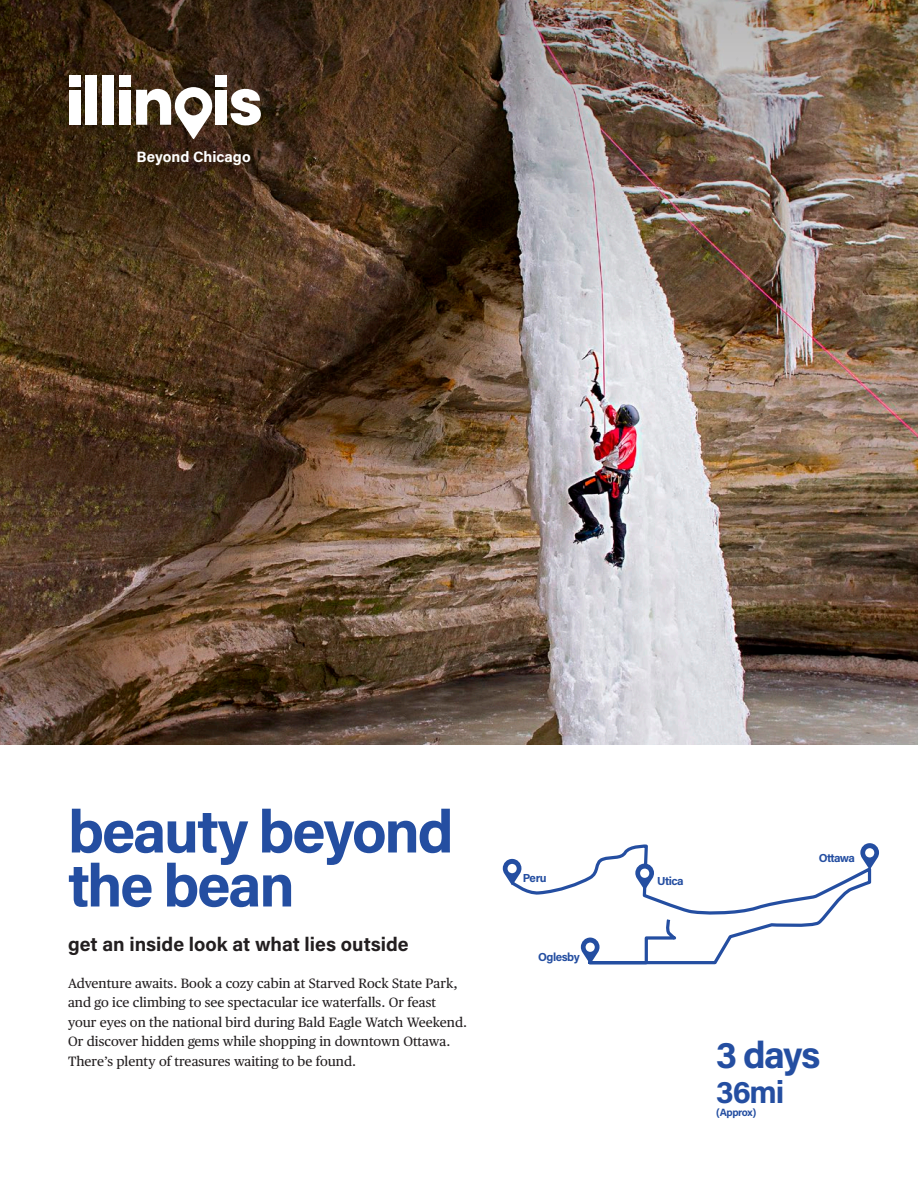
<style>
.page{position:relative;width:918px;height:1188px;background:#fff}
.page>*{position:absolute;margin:0;border:0;box-sizing:border-box;transform-origin:0 0}
.p1_Head{font:700 60px/54px "Acumin Pro";letter-spacing:-.04em;color:#244ea1}
.p1_days{font:700 37.5px "Acumin Pro";color:#244ea1}
.p1_miles{font:700 31.5px "Acumin Pro";color:#244ea1}
.p1_subhead{font:700 19.5px "Acumin Pro";color:#231f20}
.Itinerary_town_subhe{font:700 15px "Acumin Pro";color:#fff}
.p1_intro{font:13.5px/19.5px "Publico Text";color:#231f20}
.t1{font:700 11.7px "Acumin Pro";letter-spacing:-.04em;color:#244ea1}
.p1_approx{font:700 10.5px "Acumin Pro";letter-spacing:-.04em;color:#244ea1}
</style>
<div class="page">
<img style="left:0;top:505px;width:918px;height:240px">
<img style="left:0;top:0;width:918px;height:505px">
<svg style="left:511px;top:846px;width:361px;height:119px"></svg>
<svg style="left:0;top:2px;width:352px;height:393px;background:#48311a"></svg>
<div style="left:69px;top:90px;width:11px;height:35px;background:#fff"></div>
<div style="left:86px;top:75px;width:11px;height:50px;background:#fff"></div>
<div style="left:103px;top:75px;width:11px;height:50px;background:#fff"></div>
<div style="left:119px;top:90px;width:11px;height:35px;background:#fff"></div>
<div style="left:216px;top:90px;width:11px;height:35px;background:#fff"></div>
<svg style="left:231px;top:89px;width:30px;height:36px"></svg>
<div style="left:69px;top:75px;width:11px;height:11px;background:#fff"></div>
<div style="left:119px;top:75px;width:11px;height:11px;background:#fff"></div>
<div style="left:216px;top:75px;width:11px;height:11px;background:#fff"></div>
<svg style="left:136px;top:87px;width:76px;height:52px"></svg>
<svg style="left:860px;top:843px;width:19px;height:26px"></svg>
<svg style="left:635px;top:864px;width:19px;height:26px"></svg>
<svg style="left:581px;top:938px;width:19px;height:26px"></svg>
<svg style="left:503px;top:859px;width:18px;height:26px"></svg>
<p class="Itinerary_town_subhe" style="left:137px;top:146px;width:116px">Beyond Chicago</p>
<p class="p1_Head" style="left:68px;top:802px;width:387px">beauty beyond the bean</p>
<p class="p1_subhead" style="left:68px;top:931px;width:342px">get an inside look at what lies outside</p>
<p class="p1_intro" style="left:68px;top:972px;width:401px">Adventure awaits. Book a cozy cabin at Starved Rock State Park, and go ice climbing to see spectacular ice waterfalls. Or feast your eyes on the national bird during Bald Eagle Watch Weekend.<br>Or discover hidden gems while shopping in downtown Ottawa.<br>There’s plenty of treasures waiting to be found.</p>
<p class="t1" style="left:523px;top:869px;width:25px">Peru</p>
<p class="t1" style="left:657px;top:873px;width:28px">Utica</p>
<p class="t1" style="left:538px;top:949px;width:43px">Oglesby</p>
<p class="t1" style="left:819px;top:850px;width:38px">Ottawa</p>
<p class="p1_days" style="left:716px;top:1029px;width:106px">3 days</p>
<p class="p1_miles" style="left:716px;top:1070px;width:70px">36mi</p>
<p class="p1_approx" style="left:716px;top:1104px;width:42px">(Approx)</p>
</div>
